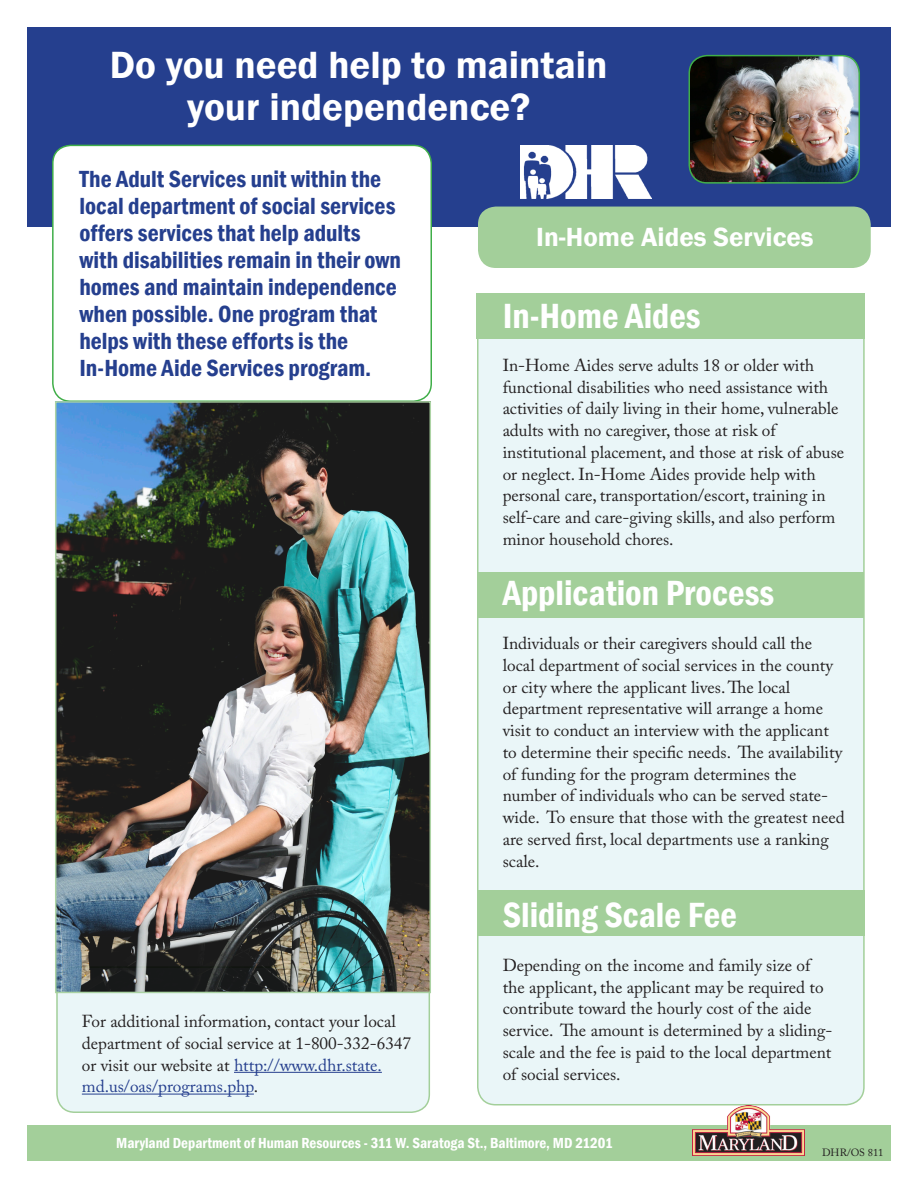
<style>
.page{position:relative;width:918px;height:1188px;background:#fff}
.page>*{position:absolute;margin:0;border:0;box-sizing:border-box;transform-origin:0 0}
.t1{font:600 39px/42px "Franklin Gothic";color:#fff;text-align:center}
.t2{font:600 condensed 36px "Franklin Gothic";color:#fff}
.t3{font:600 27px "Franklin Gothic";color:#fff}
.t4{font:600 condensed 24px/27px "Franklin Gothic";color:#253f8e}
.t5{font:17.25px/21.8px "Adobe Caslon Pro";color:#231f20}
.t6{font:600 condensed 15px "Franklin Gothic";color:#fff}
.t7{font:10.5px "Adobe Caslon Pro";color:#231f20}
.s1{color:#253f8e}
</style>
<div class="page">
<div style="left:57px;top:967px;width:372px;height:145px;background:#eaf6f8;border-radius:18px"></div>
<div style="left:56px;top:966px;width:374px;height:147px;border:2px solid #a3cf9a;border-radius:18px"></div>
<div style="left:478px;top:294px;width:386px;height:811px;background:#eaf6f8;border-radius:18px"></div>
<div style="left:478px;top:890px;width:387px;height:45px;background:#a3cf9a"></div>
<div style="left:477px;top:572px;width:387px;height:46px;background:#a3cf9a"></div>
<div style="left:476px;top:293px;width:389px;height:46px;background:#a3cf9a"></div>
<div style="left:27px;top:1126px;width:864px;height:35px;background:#a3cf9a"></div>
<div style="left:27px;top:27px;width:864px;height:199px;background:#253f8e"></div>
<img style="left:520px;top:145px;width:132px;height:54px">
<div style="left:53px;top:145px;width:378px;height:256px;background:#fff;border-radius:18px"></div>
<div style="left:52px;top:145px;width:380px;height:257px;border:2px solid #40ae49;border-radius:18px"></div>
<img style="left:692px;top:1106px;width:112px;height:49px">
<div style="left:478px;top:207px;width:393px;height:61px;background:#a3cf9a;border-radius:18px"></div>
<img style="left:58px;top:404px;width:370px;height:586px">
<div style="left:55px;top:401px;width:376px;height:592px;border:2px solid #a3cf9a"></div>
<img style="left:691px;top:56px;width:168px;height:125px">
<div style="left:688px;top:55px;width:172px;height:129px;border:2px solid #40ae49;border-radius:18px"></div>
<hr style="left:234px;top:1072px;width:148px;height:1px;background:#253f8e">
<hr style="left:82px;top:1094px;width:172px;height:1px;background:#253f8e">
<h1 class="t1" style="left:110px;top:44px;width:499px">Do you need help to maintain your independence?</h1>
<p class="t4" style="left:80px;top:165px;width:323px">The Adult Services unit within the local department of social services offers services that help adults with disabilities remain in their own homes and maintain independence when possible. One program that helps with these efforts is the In-Home Aide Services program.</p>
<p class="t5" style="left:82px;top:1010px;width:331px">For additional information, contact your local department of social service at 1-800-332-6347 or visit our website at <span class="s1">http://www.dhr.state. md.us/oas/programs.php</span>.</p>
<h3 class="t3" style="left:536px;top:220px;width:279px">In-Home Aides Services</h3>
<h2 class="t2" style="left:503px;top:291px;width:199px">In-Home Aides</h2>
<p class="t5" style="left:503px;top:354px;width:343px">In-Home Aides serve adults 18 or older with functional disabilities who need assistance with activities of daily living in their home, vulnerable adults with no caregiver, those at risk of institutional placement, and those at risk of abuse or neglect. In-Home Aides provide help with personal care, transportation/escort, training in self-care and care-giving skills, and also perform minor household chores.</p>
<h2 class="t2" style="left:503px;top:569px;width:273px">Application Process</h2>
<p class="t5" style="left:503px;top:632px;width:344px">Individuals or their caregivers should call the local department of social services in the county or city where the applicant lives. The local department representative will arrange a home visit to conduct an interview with the applicant to determine their specific needs. The availability of funding for the program determines the number of individuals who can be served state&shy;wide. To ensure that those with the greatest need are served first, local departments use a ranking scale.</p>
<h2 class="t2" style="left:503px;top:891px;width:236px">Sliding Scale Fee</h2>
<p class="t5" style="left:503px;top:954px;width:331px">Depending on the income and family size of the applicant, the applicant may be required to contribute toward the hourly cost of the aide service. The amount is determined by a sliding&shy;scale and the fee is paid to the local department of social services.</p>
<p class="t6" style="left:116px;top:1132px;width:498px">Maryland Department of Human Resources - 311 W. Saratoga St., Baltimore, MD 21201</p>
<p class="t7" style="left:822px;top:1146px;width:63px">DHR/OS 811</p>
</div>
